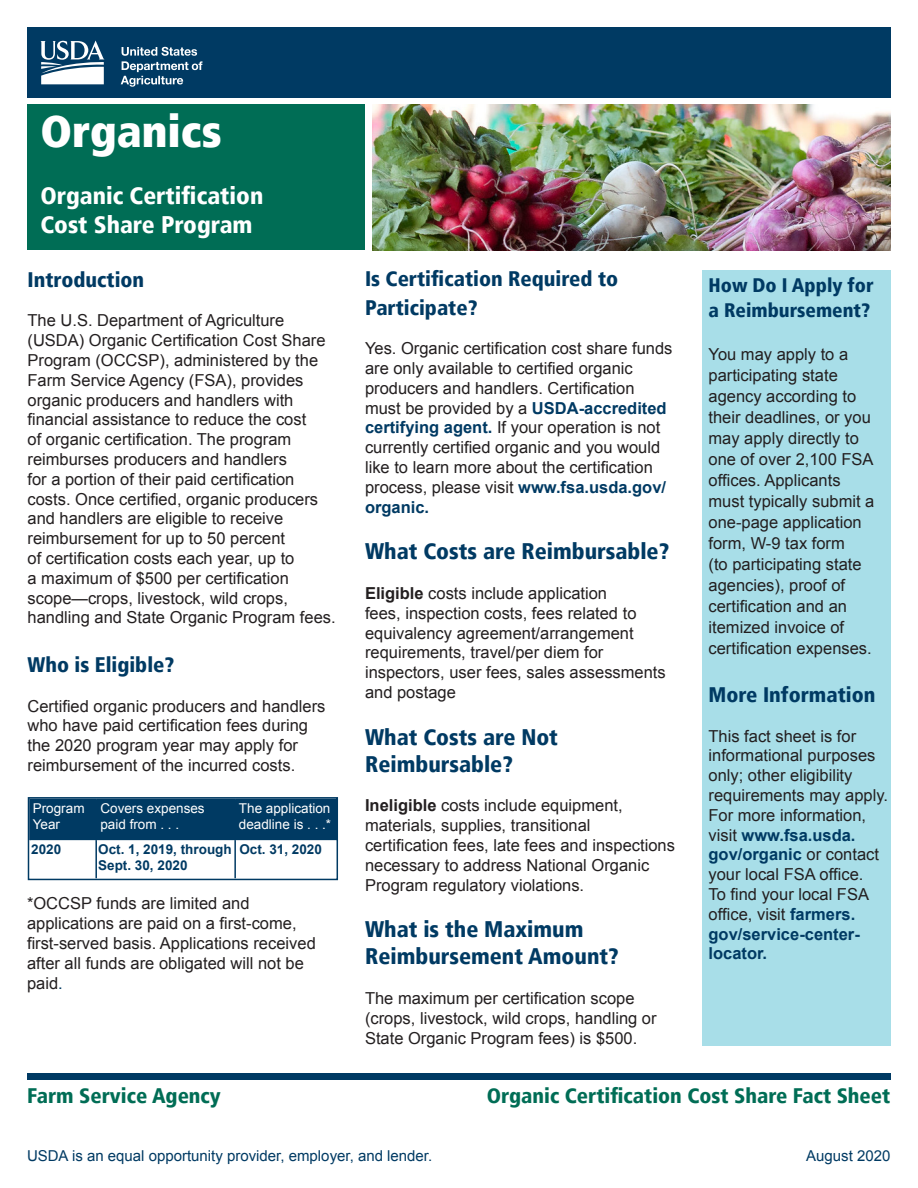
<style>
.page{position:relative;width:918px;height:1188px;background:#fff}
.page>*{position:absolute;margin:0;border:0;box-sizing:border-box;transform-origin:0 0}
.t1{font:900 condensed 45px "Frutiger LT";color:#fff}
.t2{font:900 condensed 24px/28.8px "Frutiger LT";color:#fff}
.t3{font:900 condensed 22.5px/27px "Frutiger LT";color:#003a63}
.t4{font:900 condensed 21px/28.8px "Frutiger LT";color:#003a63}
.t5{font:900 condensed 21px "Frutiger LT";color:#006d55}
.t6{font:900 condensed 19.5px/25.2px "Frutiger LT";color:#003a63}
.t7{font:16.5px/19.8px "Arial";color:#231f20}
.t8{font:15px "Arial";color:#003a63}
.t9{font:13.5px/16.2px "Arial";color:#fff}
.t10{font:700 13.5px/16.2px "Arial";color:#003a63}
.s1{color:#003a63}
.s2{font-weight:700;color:#003a63}
.s3{font-weight:700}
</style>
<div class="page">
<div style="left:31px;top:800px;width:304px;height:40px;background:#003a63"></div>
<hr style="left:95px;top:800px;width:2px;height:40px;background:#003a63">
<hr style="left:95px;top:840px;width:2px;height:38px;background:#003a63">
<hr style="left:234px;top:800px;width:2px;height:40px;background:#003a63">
<hr style="left:234px;top:840px;width:2px;height:38px;background:#003a63">
<div style="left:28px;top:797px;width:310px;height:83px;border:2px solid #003a63"></div>
<img style="left:372px;top:104px;width:519px;height:146px">
<div style="left:27px;top:104px;width:337px;height:146px;background:#006d55"></div>
<div style="left:27px;top:27px;width:864px;height:70px;background:#003a63"></div>
<svg style="left:40px;top:40px;width:65px;height:44px"></svg>
<svg style="left:121px;top:47px;width:81px;height:40px"></svg>
<div style="left:703px;top:270px;width:188px;height:775px;background:#a8dee8"></div>
<div style="left:27px;top:1073px;width:864px;height:7px;background:#003a63"></div>
<h1 class="t1" style="left:40px;top:103px;width:183px">Organics</h1>
<h2 class="t2" style="left:40px;top:181px;width:224px">Organic Certification<br>Cost Share Program</h2>
<p class="t4" style="left:28px;top:265px;width:118px">Introduction</p>
<p class="t7" style="left:28px;top:311px;width:310px">The U.S. Department of Agriculture (USDA) Organic Certification Cost Share Program (OCCSP), administered by the Farm Service Agency (FSA), provides organic producers and handlers with financial assistance to reduce the cost<br>of organic certification. The program reimburses producers and handlers<br>for a portion of their paid certification costs. Once certified, organic producers and handlers are eligible to receive reimbursement for up to 50 percent<br>of certification costs each year, up to<br>a maximum of $500 per certification scope—crops, livestock, wild crops, handling and State Organic Program fees.</p>
<p class="t4" style="left:28px;top:650px;width:148px">Who is Eligible?</p>
<p class="t7" style="left:28px;top:696px;width:300px">Certified organic producers and handlers who have paid certification fees during the 2020 program year may apply for reimbursement of the incurred costs.</p>
<p class="t9" style="left:33px;top:800px;width:53px">Program<br>Year</p>
<p class="t9" style="left:100px;top:800px;width:106px">Covers expenses paid from . . .</p>
<p class="t9" style="left:239px;top:800px;width:94px">The application deadline is . . .*</p>
<p class="t10" style="left:31px;top:841px;width:32px">2020</p>
<p class="t10" style="left:98px;top:841px;width:135px">Oct. 1, 2019, through<br>Sept. 30, 2020</p>
<p class="t7" style="left:27px;top:894px;width:290px">*OCCSP funds are limited and applications are paid on a first-come, first-served basis. Applications received after all funds are obligated will not be paid<span class="s1">.</span></p>
<p class="t10" style="left:239px;top:841px;width:84px">Oct. 31, 2020</p>
<p class="t4" style="left:365px;top:264px;width:255px">Is Certification Required to<br>Participate?</p>
<p class="t7" style="left:365px;top:339px;width:309px">Yes. Organic certification cost share funds are only available to certified organic producers and handlers. Certification must be provided by a <span class="s2">USDA-accredited certifying agent.</span> If your operation is not currently certified organic and you would like to learn more about the certification process, please visit <span class="s2">www.fsa.usda.gov/ organic.</span></p>
<h3 class="t3" style="left:365px;top:538px;width:306px">What Costs are Reimbursable?</h3>
<p class="t7" style="left:365px;top:583px;width:302px"><span class="s3">Eligible</span> costs include application<br>fees, inspection costs, fees related to equivalency agreement/arrangement requirements, travel/per diem for inspectors, user fees, sales assessments and postage</p>
<h3 class="t3" style="left:365px;top:723px;width:195px">What Costs are Not<br>Reimbursable?</h3>
<p class="t7" style="left:365px;top:796px;width:311px"><span class="s3">Ineligible</span> costs include equipment, materials, supplies, transitional certification fees, late fees and inspections necessary to address National Organic Program regulatory violations.</p>
<h3 class="t3" style="left:365px;top:916px;width:255px">What is the Maximum<br>Reimbursement Amount?</h3>
<p class="t7" style="left:365px;top:988px;width:293px">The maximum per certification scope (crops, livestock, wild crops, handling or<br>State Organic Program fees) is $500.</p>
<p class="t6" style="left:709px;top:273px;width:167px">How Do I Apply for a Reimbursement?</p>
<p class="t7" style="left:709px;top:344px;width:167px;line-height:21px">You may apply to a participating state agency according to their deadlines, or you may apply directly to one of over 2,100 FSA offices. Applicants must typically submit a one-page application form, W-9 tax form<br>(to participating state agencies), proof of certification and an itemized invoice of certification expenses.</p>
<p class="t4" style="left:709px;top:680px;width:168px">More Information</p>
<p class="t7" style="left:709px;top:726px;width:181px">This fact sheet is for informational purposes only; other eligibility requirements may apply.<br>For more information, visit <span class="s2">www.fsa.usda. gov/organic</span> or contact your local FSA office.<br>To find your local FSA office, visit <span class="s2">farmers. gov/service-center&shy;locator.</span></p>
<p class="t5" style="left:27px;top:1083px;width:195px">Farm Service Agency</p>
<p class="t5" style="left:487px;top:1083px;width:405px">Organic Certification Cost Share Fact Sheet</p>
<p class="t8" style="left:27px;top:1146px;width:407px">USDA is an equal opportunity provider, employer, and lender.</p>
<p class="t8" style="left:806px;top:1146px;width:86px">August 2020</p>
</div>
